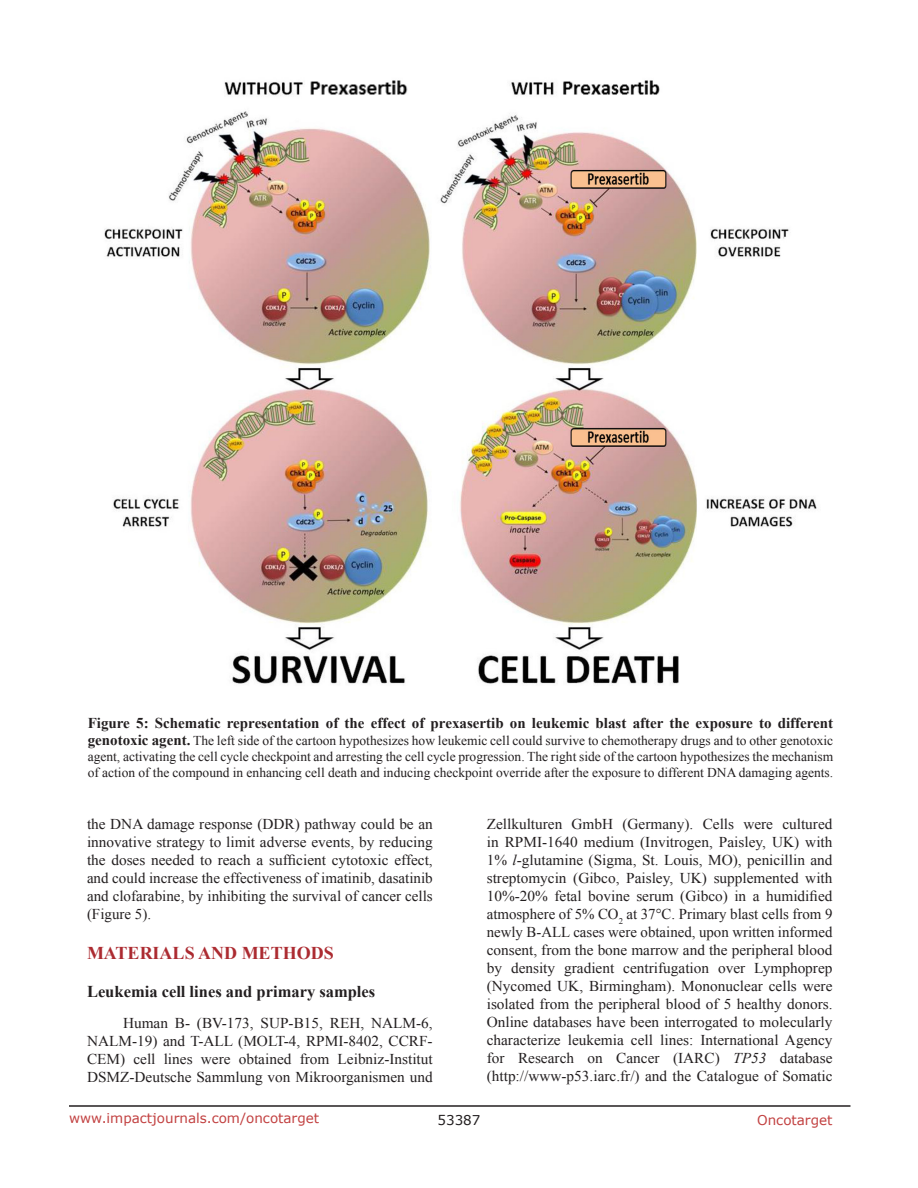
<style>
.page{position:relative;width:918px;height:1188px;background:#fff}
.page>*{position:absolute;margin:0;border:0;box-sizing:border-box;transform-origin:0 0}
.Heading{font:700 18px "Times New Roman";color:#ac2b31}
.SubHeading_no{font:700 16.5px "Times New Roman";color:#231f20}
.BodyText{font:15px/18px "Times New Roman";color:#231f20;text-align:justify}
.figuretext{font:700 15px "Times New Roman";color:#231f20}
.figuretext-2{font:13.5px/16.2px "Times New Roman";color:#231f20;text-align:justify}
.t1{font:13.5px "Verdana";color:#c24141}
.t2{font:13.5px "Verdana";color:#231f20}
.s1{font-weight:700;font-size:15px}
.s2{font-style:italic}
</style>
<div class="page">
<hr style="left:69px;top:1105px;width:781px;height:2px;background:#231f20">
<img style="left:104px;top:80px;width:713px;height:604px">
<p class="figuretext" style="left:88px;top:713px;width:747px">Figure 5: Schematic representation of the effect of prexasertib on leukemic blast after the exposure to different</p>
<p class="figuretext-2" style="left:88px;top:732px;width:747px"><span class="s1">genotoxic agent.</span> The left side of the cartoon hypothesizes how leukemic cell could survive to chemotherapy drugs and to other genotoxic agent, activating the cell cycle checkpoint and arresting the cell cycle progression. The right side of the cartoon hypothesizes the mechanism of action of the compound in enhancing cell death and inducing checkpoint override after the exposure to different DNA damaging agents.</p>
<p class="BodyText" style="left:87px;top:815px;width:347px">the DNA damage response (DDR) pathway could be an innovative strategy to limit adverse events, by reducing the doses needed to reach a sufficient cytotoxic effect, and could increase the effectiveness of imatinib, dasatinib and clofarabine, by inhibiting the survival of cancer cells (Figure 5).</p>
<p class="Heading" style="left:87px;top:941px;width:248px">MATERIALS AND METHODS</p>
<p class="SubHeading_no" style="left:87px;top:980px;width:290px">Leukemia cell lines and primary samples</p>
<p class="BodyText" style="left:87px;top:1014px;width:347px;text-indent:36px">Human B- (BV-173, SUP-B15, REH, NALM-6, NALM-19) and T-ALL (MOLT-4, RPMI-8402, CCRF-CEM) cell lines were obtained from Leibniz-Institut DSMZ-Deutsche Sammlung von Mikroorganismen und</p>
<p class="BodyText" style="left:487px;top:815px;width:347px">Zellkulturen GmbH (Germany). Cells were cultured in RPMI-1640 medium (Invitrogen, Paisley, UK) with 1% <span class="s2">l</span>-glutamine (Sigma, St. Louis, MO), penicillin and streptomycin (Gibco, Paisley, UK) supplemented with 10%-20% fetal bovine serum (Gibco) in a humidified atmosphere of 5% CO<sub>2</sub> at 37°C. Primary blast cells from 9 newly B-ALL cases were obtained, upon written informed consent, from the bone marrow and the peripheral blood by density gradient centrifugation over Lymphoprep (Nycomed UK, Birmingham). Mononuclear cells were isolated from the peripheral blood of 5 healthy donors.<br>Online databases have been interrogated to molecularly characterize leukemia cell lines: International Agency for Research on Cancer (IARC) <span class="s2">TP53</span> database (http://www-p53.iarc.fr/) and the Catalogue of Somatic</p>
<p class="t1" style="left:69px;top:1109px;width:252px">www.impactjournals.com/oncotarget</p>
<p class="t2" style="left:438px;top:1111px;width:44px">53387</p>
<p class="t1" style="left:757px;top:1111px;width:77px">Oncotarget</p>
</div>
